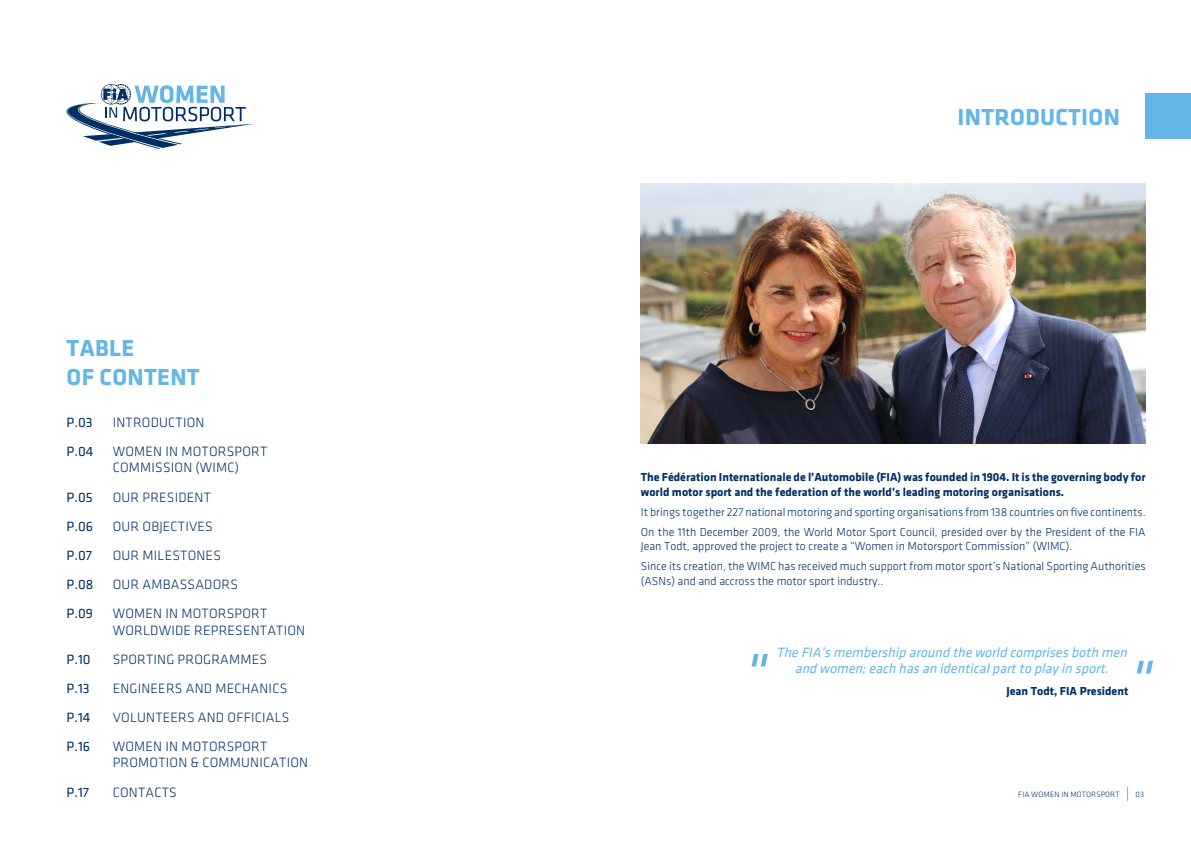
<style>
.page{position:relative;width:1191px;height:842px;background:#fff}
.page>*{position:absolute;margin:0;border:0;box-sizing:border-box;transform-origin:0 0}
.t1{font:700 24px/28.8px "Klavika";letter-spacing:.015em;color:#64b6e7}
.t2{font:300 14px/16.8px "Klavika";letter-spacing:.015em;color:#002f63}
.t3{font:italic 14px/16.8px "Klavika";color:#64b6e7;text-align:center}
.t4{font:14px/29px "Klavika";color:#002f63;text-align:justify}
.t5{font:300 12px/20.1px "Klavika";color:#002f63}
.t6{font:700 12px/14.4px "Klavika";color:#002f63}
.t7{font:300 8px "Klavika";letter-spacing:.015em;color:#002f63}
</style>
<div class="page">
<svg style="left:1127px;top:787px;width:1px;height:14px"></svg>
<svg style="left:66px;top:84px;width:188px;height:65px"></svg>
<svg style="left:751px;top:654px;width:17px;height:12px"></svg>
<svg style="left:1136px;top:661px;width:17px;height:12px"></svg>
<img style="left:641px;top:184px;width:504px;height:260px">
<div style="left:1145px;top:94px;width:46px;height:45px;background:#64b6e7"></div>
<h1 class="t1" style="left:67px;top:334px;width:135px">TABLE<br>OF CONTENT</h1>
<p class="t4" style="left:67px;top:408px;width:28px">P.03</p>
<p class="t2" style="left:113px;top:414px;width:93px">INTRODUCTION</p>
<p class="t4" style="left:67px;top:437px;width:28px">P.04</p>
<p class="t2" style="left:113px;top:443px;width:156px">WOMEN IN MOTORSPORT<br>COMMISSION (WIMC)</p>
<p class="t4" style="left:67px;top:483px;width:28px">P.05</p>
<p class="t2" style="left:113px;top:489px;width:100px">OUR PRESIDENT</p>
<p class="t4" style="left:67px;top:512px;width:28px">P.06</p>
<p class="t2" style="left:113px;top:518px;width:102px">OUR OBJECTIVES</p>
<p class="t4" style="left:67px;top:541px;width:27px">P.07</p>
<p class="t2" style="left:113px;top:547px;width:110px">OUR MILESTONES</p>
<p class="t4" style="left:67px;top:570px;width:28px">P.08</p>
<p class="t2" style="left:113px;top:570px;width:156px;line-height:29px">OUR AMBASSADORS<br>WOMEN IN MOTORSPORT</p>
<p class="t2" style="left:113px;top:622px;width:194px">WORLDWIDE REPRESENTATION</p>
<p class="t4" style="left:67px;top:599px;width:28px">P.09</p>
<p class="t4" style="left:67px;top:645px;width:26px">P.10<br>P.13<br>P.14</p>
<p class="t4" style="left:67px;top:732px;width:25px">P.16</p>
<p class="t2" style="left:113px;top:644px;width:176px;line-height:29.1px">SPORTING PROGRAMMES<br>ENGINEERS AND MECHANICS</p>
<p class="t2" style="left:113px;top:709px;width:178px">VOLUNTEERS AND OFFICIALS</p>
<p class="t2" style="left:113px;top:738px;width:197px">WOMEN IN MOTORSPORT<br>PROMOTION &amp; COMMUNICATION</p>
<p class="t4" style="left:67px;top:778px;width:24px">P.17</p>
<p class="t2" style="left:113px;top:784px;width:66px">CONTACTS</p>
<h1 class="t1" style="left:957px;top:103px;width:164px">INTRODUCTION</h1>
<p class="t6" style="left:641px;top:470px;width:506px">The Fédération Internationale de l’Automobile (FIA) was founded in 1904. It is the governing body for world motor sport and the federation of the world’s leading motoring organisations.</p>
<p class="t5" style="left:641px;top:502px;width:506px">It brings together 227 national motoring and sporting organisations from 138 countries on five continents.<br>On the 11th December 2009, the World Motor Sport Council, presided over by the President of the FIA</p>
<p class="t5" style="left:641px;top:536px;width:506px">Jean Todt, approved the project to create a “Women in Motorsport Commission” (WIMC).<br>Since its creation, the WIMC has received much support from motor sport’s National Sporting Authorities</p>
<p class="t5" style="left:641px;top:571px;width:244px">(ASNs) and and accross the motor sport industry..</p>
<p class="t3" style="left:776px;top:644px;width:355px">The FIA’s membership around the world comprises both men and women;each has an identicalpartto play in sport.</p>
<p class="t6" style="left:1006px;top:684px;width:123px">Jean Todt, FIA President</p>
<p class="t7" style="left:1018px;top:790px;width:103px">FIA WOMEN IN MOTORSPORT</p>
<p class="t7" style="left:1135px;top:790px;width:10px">03</p>
</div>
